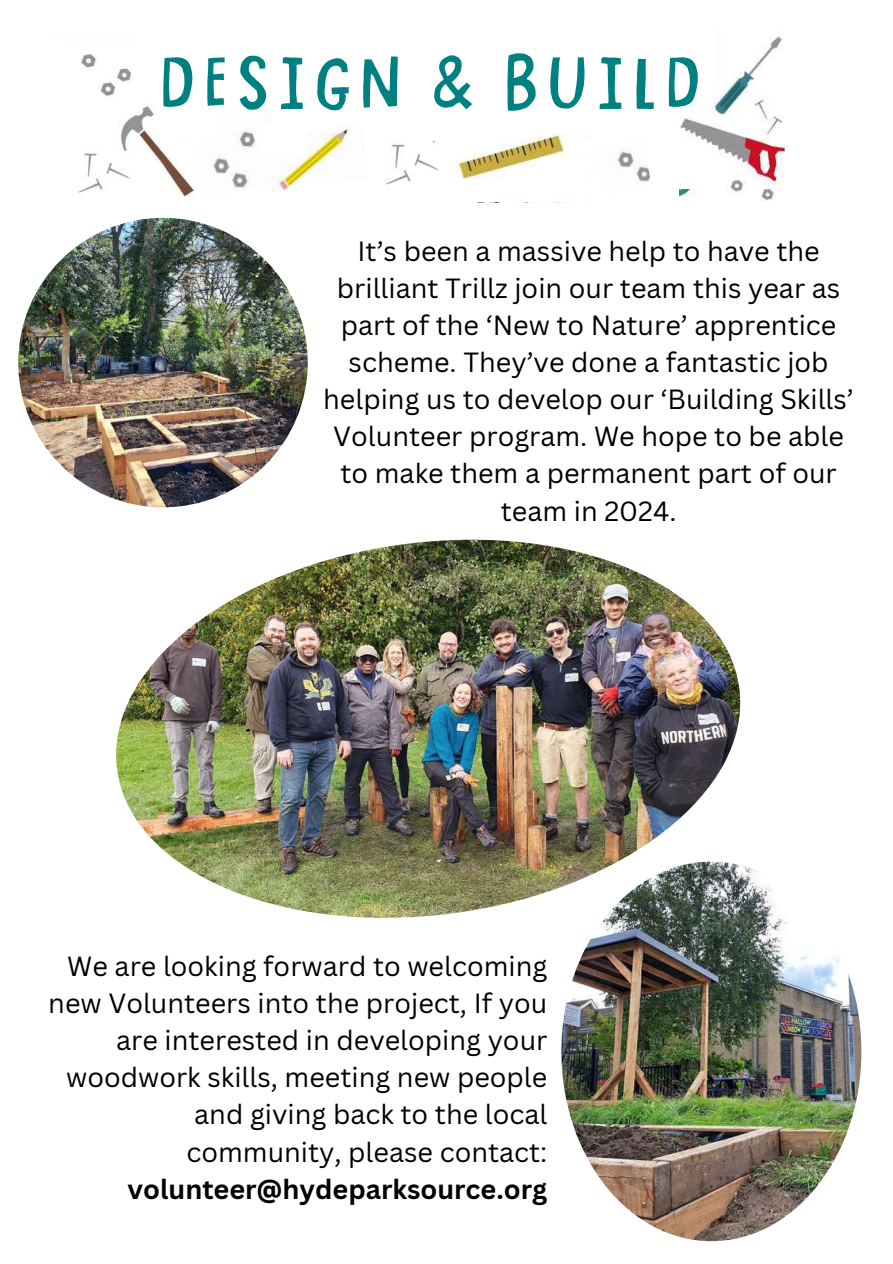
<style>
.page{position:relative;width:893px;height:1264px;background:#fff}
.page>*{position:absolute;margin:0;border:0;box-sizing:border-box;transform-origin:0 0}
.t1{font:67.5px "Limited Budget Inside";letter-spacing:.105em;color:#008080}
.t2{font:27px/37.2px "Canva Sans";color:#000;text-align:center}
.t3{font:27px/37.2px "Canva Sans";color:#000001;text-align:right}
.t4{font:700 27px "Canva Sans";color:#000001}
</style>
<div class="page">
<img style="left:679px;top:31px;width:108px;height:171px">
<img style="left:213px;top:108px;width:56px;height:80px">
<img style="left:78px;top:106px;width:116px;height:91px">
<svg style="left:134px;top:106px;width:4px;height:5px"></svg>
<svg style="left:158px;top:106px;width:65px;height:34px"></svg>
<img style="left:385px;top:141px;width:54px;height:44px">
<svg style="left:679px;top:31px;width:38px;height:51px"></svg>
<img style="left:263px;top:123px;width:85px;height:67px">
<svg style="left:300px;top:177px;width:46px;height:13px"></svg>
<img style="left:78px;top:54px;width:56px;height:59px">
<svg style="left:679px;top:115px;width:36px;height:74px"></svg>
<img style="left:457px;top:134px;width:121px;height:69px">
<svg style="left:261px;top:124px;width:46px;height:30px"></svg>
<svg style="left:470px;top:157px;width:108px;height:45px"></svg>
<img style="left:617px;top:151px;width:33px;height:31px">
<img style="left:18px;top:218px;width:290px;height:289px;border-radius:50%">
<img style="left:561px;top:861px;width:300px;height:380px;border-radius:50%">
<img style="left:116px;top:539px;width:624px;height:378px">
<h1 class="t1" style="left:159px;top:35px;width:544px">DESIGN &amp; BUILD</h1>
<p class="t2" style="left:323px;top:231px;width:532px">It’s been a massive help to have the brilliant Trillz join our team this year as part of the ‘New to Nature’ apprentice scheme. They’ve done a fantastic job helping us to develop our ‘Building Skills’ Volunteer program. We hope to be able to make them a permanent part of our team in 2024.</p>
<p class="t3" style="left:48px;top:946px;width:500px">We are looking forward to welcoming new Volunteers into the project, If you are interested in developing your woodwork skills, meeting new people and giving back to the local community, please contact:</p>
<p class="t4" style="left:128px;top:1169px;width:421px">volunteer@hydeparksource.org</p>
</div>
